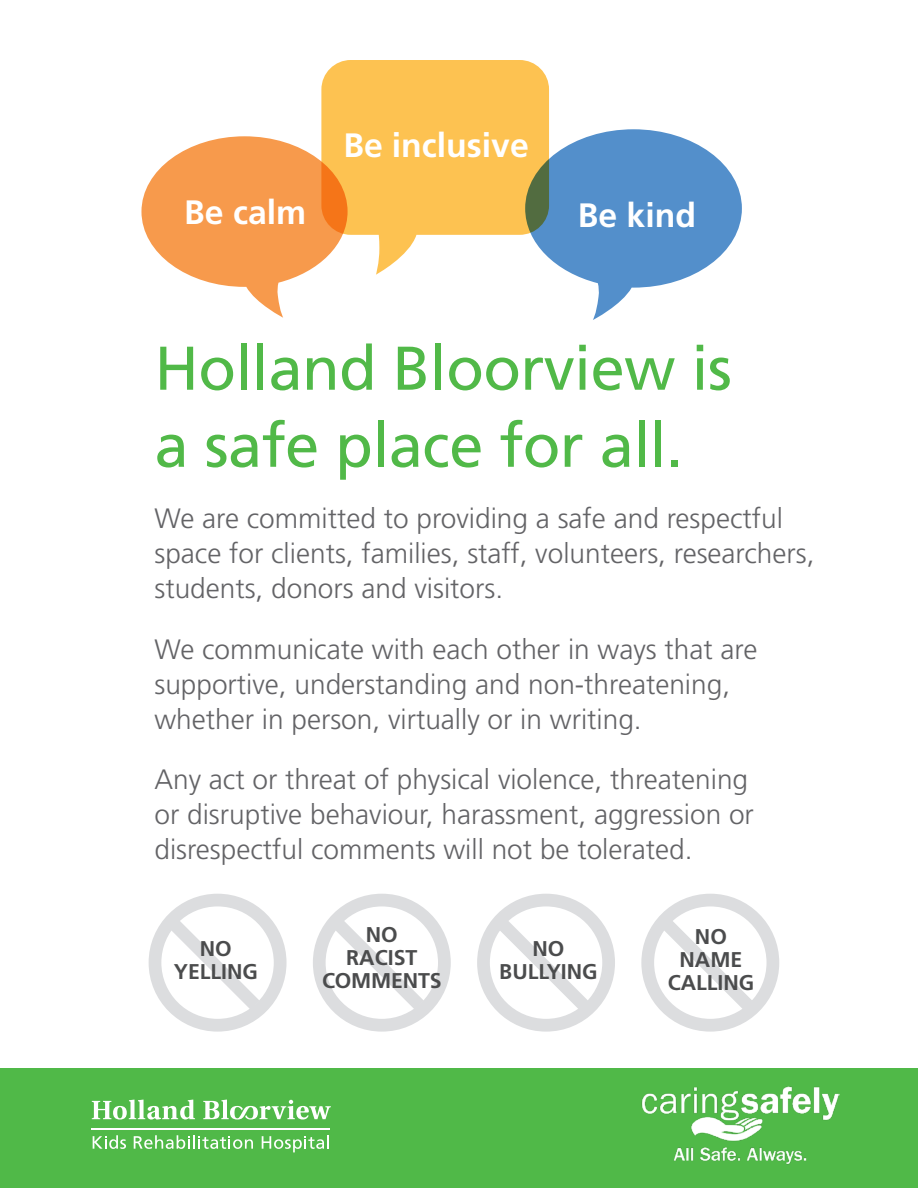
<style>
.page{position:relative;width:918px;height:1188px;background:#fff}
.page>*{position:absolute;margin:0;border:0;box-sizing:border-box;transform-origin:0 0}
.t1{font:61.65px/77.1px "Frutiger";letter-spacing:-.01em;color:#51b948}
.t2{font:700 33.75px "Frutiger";color:#fff}
.t3{font:300 28.05px/35.1px "Frutiger";color:#636366}
.t4{font:700 21.3px/23.1px "Frutiger";color:#4b4c4d;text-align:center}
</style>
<div class="page">
<svg style="left:321px;top:60px;width:228px;height:215px;fill:#fdc251"></svg>
<svg style="left:141px;top:136px;width:207px;height:182px"></svg>
<svg style="left:525px;top:129px;width:217px;height:191px"></svg>
<div style="left:0;top:1068px;width:918px;height:120px;background:#50b948"></div>
<svg style="left:92px;top:1100px;width:103px;height:20px"></svg>
<hr style="left:92px;top:1128px;width:238px;height:1px;background:#fff">
<svg style="left:203px;top:1100px;width:128px;height:20px"></svg>
<svg style="left:93px;top:1135px;width:33px;height:14px"></svg>
<svg style="left:134px;top:1135px;width:119px;height:14px"></svg>
<svg style="left:262px;top:1135px;width:67px;height:17px"></svg>
<img style="left:642px;top:1087px;width:198px;height:78px">
<div style="left:477px;top:894px;width:138px;height:138px;border:13px solid #dcdddf;border-radius:50%"></div>
<svg style="left:480px;top:902px;width:122px;height:121px"></svg>
<div style="left:641px;top:894px;width:138px;height:138px;border:13px solid #dcdddf;border-radius:50%"></div>
<svg style="left:645px;top:902px;width:121px;height:121px"></svg>
<div style="left:313px;top:894px;width:138px;height:138px;border:13px solid #dcdddf;border-radius:50%"></div>
<svg style="left:316px;top:902px;width:121px;height:121px"></svg>
<div style="left:149px;top:894px;width:138px;height:138px;border:13px solid #dcdddf;border-radius:50%"></div>
<svg style="left:152px;top:902px;width:121px;height:121px"></svg>
<p class="t2" style="left:344px;top:125px;width:187px">Be inclusive</p>
<p class="t2" style="left:184px;top:192px;width:124px">Be calm</p>
<p class="t2" style="left:578px;top:195px;width:120px">Be kind</p>
<h1 class="t1" style="left:154px;top:329px;width:579px">Holland Bloorview is a safe place for all.</h1>
<p class="t3" style="left:154px;top:501px;width:662px">We are committed to providing a safe and respectful space for clients, families, staff, volunteers, researchers, students, donors and visitors.</p>
<p class="t3" style="left:154px;top:631px;width:605px">We communicate with each other in ways that are supportive, understanding and non-threatening, whether in person, virtually or in writing.</p>
<p class="t3" style="left:154px;top:762px;width:601px">Any act or threat of physical violence, threatening or disruptive behaviour, harassment, aggression or disrespectful comments will not be tolerated.</p>
<p class="t4" style="left:174px;top:937px;width:86px">NO<br>YELLING</p>
<p class="t4" style="left:322px;top:923px;width:121px">NO<br>RACIST<br>COMMENTS</p>
<p class="t4" style="left:499px;top:937px;width:100px">NO<br>BULLYING</p>
<p class="t4" style="left:668px;top:925px;width:88px">NO<br>NAME<br>CALLING</p>
</div>
